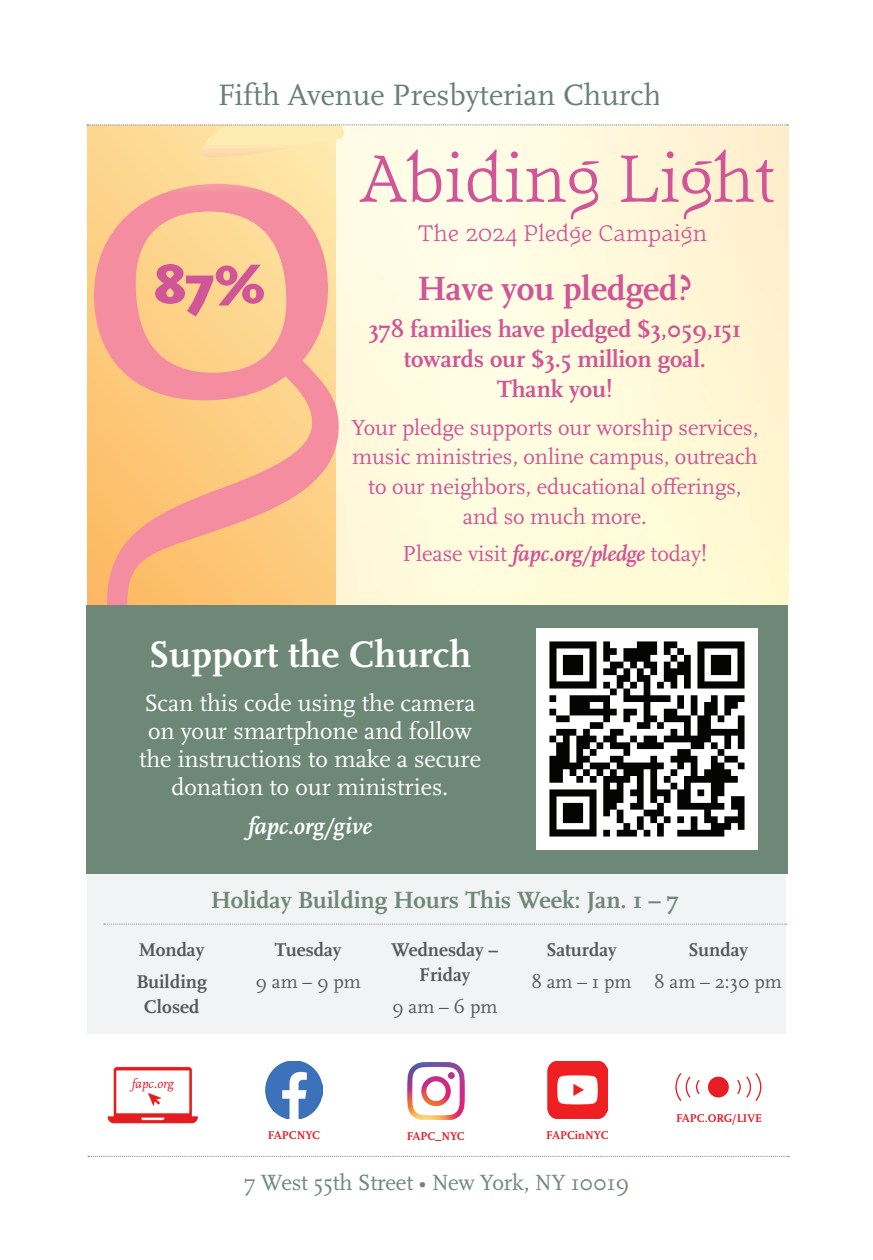
<style>
.page{position:relative;width:873px;height:1260px;background:#fff}
.page>*{position:absolute;margin:0;border:0;box-sizing:border-box;transform-origin:0 0}
.t1{font:300 65.27px "Quietism Text";color:#d05698}
.t2{font:900 56px "Scala Sans OT";color:#d05698}
.t3{font:700 38.5px "Scala OT";color:#fff}
.t4{font:700 35px "Scala OT";letter-spacing:-.005em;color:#d05698}
.t5{font:30.8px "Scala OT";color:#658172}
.t6{font:24.5px/28px "Scala OT";color:#fff;text-align:center}
.t7{font:700 24.5px/29.8px "Scala OT";letter-spacing:-.005em;color:#d05698;text-align:center}
.t8{font:700 24.5px "Scala OT";color:#6e8878}
.t9{font:italic 700 24.5px "Scala OT";color:#fff}
.t10{font:22.93px "Scala OT";letter-spacing:-.01em;color:#6e8878}
.t11{font:22.75px/29.8px "Scala OT";letter-spacing:-.005em;color:#d05698;text-align:center}
.t12{font:300 22.22px "Quietism Text";color:#d05698}
.t13{font:700 19.25px/32.4px "Scala OT";color:#57585a}
.t14{font:19.25px "Scala OT";color:#57585a}
.t15{font:italic 13.47px "Scala OT";color:#e51a23}
.t16{font:700 11.72px "Scala OT";color:#e51a23}
.s1{font-weight:700;font-style:italic}
</style>
<div class="page">
<div style="left:337px;top:125px;width:451px;height:480px;background:linear-gradient(to right,#fffee6,#fff6d1)"></div>
<svg style="left:94px;top:125px;width:250px;height:480px;background:#fabe8d"></svg>
<img style="left:107px;top:1066px;width:91px;height:58px">
<div style="left:151px;top:1086px;width:24px;height:21px;background:#fff"></div>
<img style="left:148px;top:1091px;width:13px;height:16px">
<img style="left:265px;top:1061px;width:58px;height:57px">
<img style="left:547px;top:1061px;width:60px;height:57px">
<img style="left:407px;top:1062px;width:58px;height:58px">
<svg style="left:675px;top:1073px;width:87px;height:28px"></svg>
<div style="left:86px;top:605px;width:701px;height:269px;background:#6e8878"></div>
<img style="left:537px;top:629px;width:220px;height:220px">
<svg style="left:87px;top:124px;width:701px;height:1px"></svg>
<svg style="left:88px;top:1156px;width:701px;height:1px"></svg>
<div style="left:87px;top:874px;width:699px;height:160px;background:#f2f3f4"></div>
<svg style="left:104px;top:924px;width:682px;height:1px"></svg>
<h3 class="t5" style="left:218px;top:78px;width:445px">Fifth Avenue Presbyterian Church</h3>
<h2 class="t2" style="left:154px;top:253px;width:112px">87%</h2>
<h1 class="t1" style="left:358px;top:120px;width:419px">Abiding Light</h1>
<p class="t12" style="left:418px;top:213px;width:291px">The 2024 Pledge Campaign</p>
<h3 class="t4" style="left:417px;top:269px;width:276px">Have you pledged?</h3>
<p class="t7" style="left:368px;top:315px;width:374px">378 families have pledged $3,059,151 towards our $3.5 million goal.<br>Thank you!</p>
<p class="t11" style="left:351px;top:413px;width:408px">Your pledge supports our worship services, music ministries, online campus, outreach to our neighbors, educational offerings, and so much more.</p>
<p class="t11" style="left:402px;top:540px;width:306px">Please visit <span class="s1">fapc.org/pledge</span> today!</p>
<h3 class="t3" style="left:149px;top:633px;width:324px">Support the Church</h3>
<p class="t6" style="left:139px;top:690px;width:343px">Scan this code using the camera on your smartphone and follow the instructions to make a secure donation to our ministries.</p>
<p class="t9" style="left:248px;top:812px;width:125px">fapc.org/give</p>
<p class="t8" style="left:211px;top:886px;width:469px">Holiday Building Hours This Week: Jan. 1 – 7</p>
<p class="t13" style="left:136px;top:934px;width:72px">Monday<br>Building</p>
<p class="t13" style="left:144px;top:991px;width:57px">Closed</p>
<p class="t15" style="left:132px;top:1076px;width:43px">fapc.org</p>
<p class="t13" style="left:275px;top:934px;width:68px">Tuesday</p>
<p class="t14" style="left:255px;top:972px;width:107px">9 am – 9 pm</p>
<p class="t13" style="left:391px;top:938px;width:108px;line-height:24.5px;text-align:center">Wednesday –<br>Friday</p>
<p class="t14" style="left:392px;top:996px;width:107px">9 am – 6 pm</p>
<p class="t13" style="left:546px;top:934px;width:72px">Saturday</p>
<p class="t14" style="left:531px;top:972px;width:102px">8 am – 1 pm</p>
<p class="t13" style="left:688px;top:934px;width:61px">Sunday</p>
<p class="t14" style="left:654px;top:972px;width:129px">8 am – 2:30 pm</p>
<p class="t16" style="left:268px;top:1129px;width:54px">FAPCNYC</p>
<p class="t16" style="left:406px;top:1130px;width:60px">FAPC_NYC</p>
<p class="t16" style="left:546px;top:1129px;width:64px">FAPCinNYC</p>
<p class="t10" style="left:244px;top:1170px;width:386px">7 West 55th Street • New York, NY 10019</p>
<p class="t16" style="left:676px;top:1111px;width:87px">FAPC.ORG/LIVE</p>
</div>
